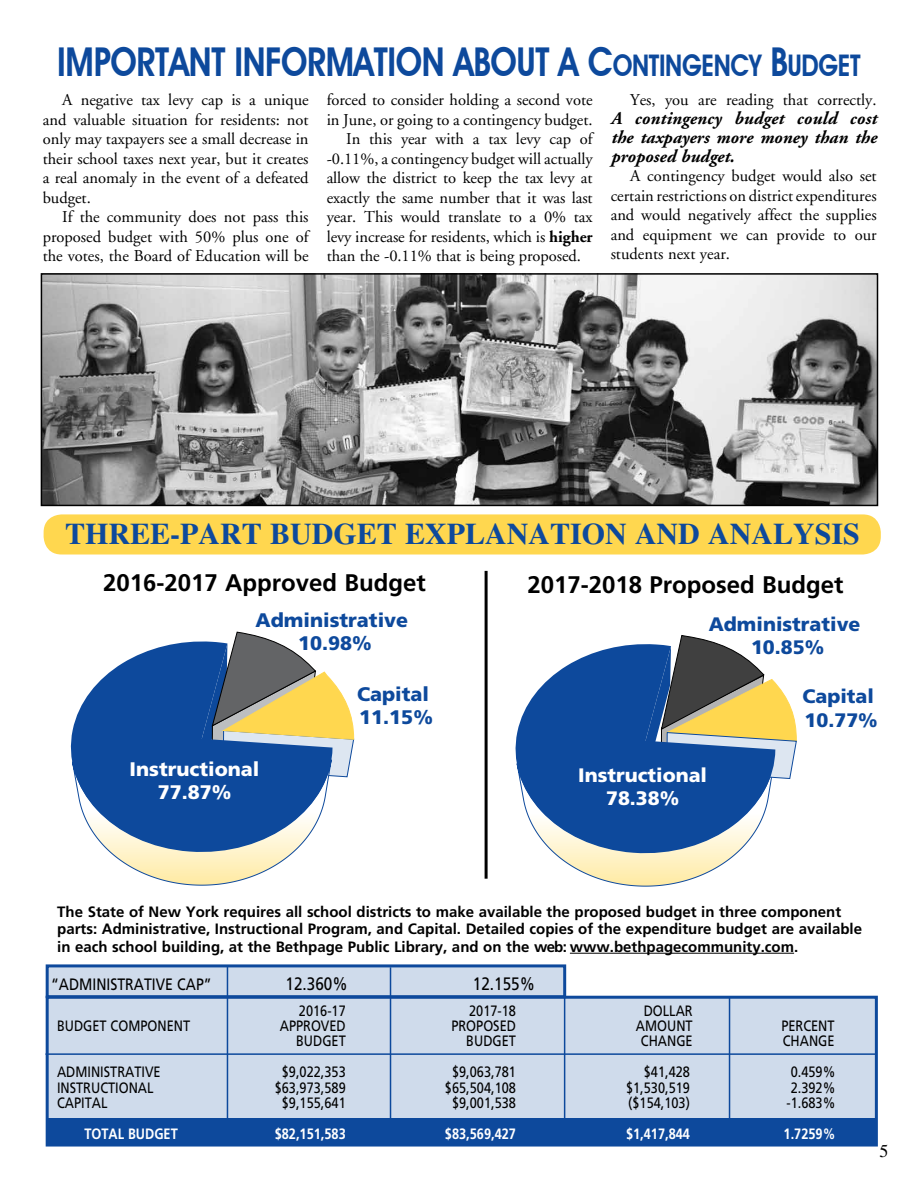
<style>
.page{position:relative;width:918px;height:1188px;background:#fff}
.page>*{position:absolute;margin:0;border:0;box-sizing:border-box;transform-origin:0 0}
.t1{font:600 39.75px "Avant Garde IT Cby BT";letter-spacing:-.01em;color:#0d499c;scale:.84 1}
.t2{font:700 30px "Times";color:#0d499c}
.t3{font:600 29.85px "Avant Garde IT Cby BT";letter-spacing:-.015em;color:#0d499c;scale:.84 1}
.t4{font:700 24px "Frutiger";color:#000}
.t5{font:900 19.65px/23.5px "Frutiger";color:#0d499c;text-align:center}
.t6{font:900 19.65px/23.5px "Frutiger";color:#fff;text-align:center}
.t7{font:900 19.5px/23.4px "Frutiger";color:#0d499c;text-align:center}
.t8{font:900 19.5px/23.4px "Frutiger";color:#fff;text-align:center}
.t9{font:italic 700 18px/18.9px "Adobe Garamond";color:#000;text-align:justify}
.t10{font:18px "Frutiger";color:#000;scale:.85 1}
.t11{font:18px "Times";color:#000}
.t12{font:16.5px/19.5px "Adobe Garamond";color:#000;text-align:justify}
.t13{font:16.5px "Frutiger";color:#000;scale:.85 1}
.t14{font:700 15px/17.5px "Frutiger";color:#000}
.t15{font:15px "Frutiger";color:#000;scale:.85 1}
.t16{font:700 15px "Frutiger";color:#fff;scale:.85 1}
.s1{font-size:29.85px}
.s2{font-size:39.75px}
.s3{font-weight:700}
</style>
<div class="page">
<div style="left:44px;top:514px;width:837px;height:41px;background:#ffd74f;border-radius:18px"></div>
<svg style="left:557px;top:856px;width:177px;height:31px"></svg>
<svg style="left:680px;top:635px;width:117px;height:144px"></svg>
<svg style="left:515px;top:642px;width:260px;height:214px;fill:#0d499c"></svg>
<svg style="left:234px;top:631px;width:120px;height:132px"></svg>
<svg style="left:112px;top:640px;width:238px;height:246px"></svg>
<svg style="left:70px;top:640px;width:263px;height:214px;background:#597ca4"></svg>
<hr style="left:485px;top:571px;width:3px;height:308px;background:#000">
<div style="left:46px;top:996px;width:832px;height:151px;background:#cfdbeb;border:3px solid #0d499c"></div>
<hr style="left:570px;top:953px;width:224px;height:1px;background:#000">
<div style="left:46px;top:1118px;width:831px;height:28px;background:#0d499c"></div>
<hr style="left:45px;top:1053px;width:831px;height:2px;background:#0d499c">
<hr style="left:564px;top:997px;width:1px;height:146px;background:#0d499c">
<hr style="left:729px;top:998px;width:1px;height:144px;background:#0d499c">
<div style="left:46px;top:964px;width:520px;height:34px;background:#cfdbeb;border:3px solid #0d499c"></div>
<hr style="left:227px;top:967px;width:1px;height:178px;background:#0d499c">
<hr style="left:390px;top:967px;width:1px;height:176px;background:#0d499c">
<img style="left:44px;top:276px;width:831px;height:227px">
<div style="left:41px;top:273px;width:837px;height:233px;border:2px solid #000"></div>
<h1 class="t1" style="left:57px;top:38px;width:679px">IMPORTANT INFORMATION ABOUT A C<span class="s1">ONTIN</span></h1>
<h3 class="t3" style="left:682px;top:47px;width:214px">GENCY <span class="s2">B</span>UDGET</h3>
<p class="t12" style="left:43px;top:91px;width:268px;text-indent:20px">A negative tax levy cap is a unique and valuable situation for residents: not only may taxpayers see a small decrease in their school taxes next year, but it creates a real anomaly in the event of a defeated budget.</p>
<p class="t12" style="left:43px;top:208px;width:267px;text-indent:20px">If the community does not pass this proposed budget with 50% plus one of the votes, the Board of Education will be</p>
<p class="t12" style="left:327px;top:91px;width:268px">forced to consider holding a second vote</p>
<p class="t12" style="left:327px;top:110px;width:268px">in June, or going to a contingency budget.</p>
<p class="t12" style="left:346px;top:130px;width:248px">In this year with a tax levy cap of</p>
<p class="t12" style="left:327px;top:149px;width:267px">-0.11%, a contingency budget will actually</p>
<p class="t12" style="left:327px;top:169px;width:267px">allow the district to keep the tax levy at</p>
<p class="t12" style="left:327px;top:188px;width:268px">exactly the same number that it was last</p>
<p class="t12" style="left:327px;top:208px;width:268px">year. This would translate to a 0% tax</p>
<p class="t12" style="left:327px;top:227px;width:268px">levy increase for residents, which is <span class="s3">higher</span></p>
<p class="t12" style="left:327px;top:247px;width:256px">than the -0.11% that is being proposed.</p>
<p class="t12" style="left:630px;top:91px;width:248px">Yes, you are reading that correctly.</p>
<p class="t9" style="left:611px;top:109px;width:268px">A contingency budget could cost the taxpayers more money than the proposed budget.</p>
<p class="t12" style="left:611px;top:167px;width:268px;text-indent:20px">A contingency budget would also set certain restrictions on district expenditures and would negatively affect the supplies and equipment we can provide to our students next year.</p>
<h2 class="t2" style="left:65px;top:516px;width:796px">THREE-PART BUDGET EXPLANATION AND ANALYSIS</h2>
<h3 class="t4" style="left:103px;top:569px;width:324px">2016-2017 Approved Budget</h3>
<h3 class="t4" style="left:527px;top:571px;width:318px">2017-2018 Proposed Budget</h3>
<p class="t7" style="left:709px;top:612px;width:153px">Administrative<br>10.85%</p>
<p class="t7" style="left:802px;top:684px;width:77px;text-align:left">Capital<br>10.77%</p>
<p class="t5" style="left:255px;top:608px;width:154px">Administrative<br>10.98%</p>
<p class="t5" style="left:357px;top:682px;width:77px;text-align:left">Capital<br>11.15%</p>
<p class="t6" style="left:130px;top:757px;width:131px">Instructional<br>77.87%</p>
<p class="t8" style="left:578px;top:763px;width:130px">Instructional<br>78.38%</p>
<p class="t14" style="left:57px;top:902px;width:806px">The State of New York requires all school districts to make available the proposed budget in three component parts: Administrative, Instructional Program, and Capital. Detailed copies of the expenditure budget are available in each school building, at the Bethpage Public Library, and on the web: www.bethpagecommunity.com.</p>
<p class="t13" style="left:51px;top:974px;width:190px">“ADMINISTRATIVE CAP”</p>
<p class="t10" style="left:286px;top:973px;width:75px">12.360%</p>
<p class="t10" style="left:473px;top:973px;width:75px">12.155%</p>
<p class="t15" style="left:299px;top:1002px;width:57px">2016-17</p>
<p class="t15" style="left:469px;top:1002px;width:57px">2017-18</p>
<p class="t15" style="left:644px;top:1002px;width:59px">DOLLAR</p>
<p class="t15" style="left:57px;top:1017px;width:158px">BUDGET COMPONENT</p>
<p class="t15" style="left:280px;top:1017px;width:79px">APPROVED</p>
<p class="t15" style="left:451px;top:1017px;width:78px">PROPOSED</p>
<p class="t15" style="left:636px;top:1017px;width:68px">AMOUNT</p>
<p class="t15" style="left:781px;top:1017px;width:64px">PERCENT</p>
<p class="t15" style="left:296px;top:1032px;width:60px">BUDGET</p>
<p class="t15" style="left:466px;top:1032px;width:60px">BUDGET</p>
<p class="t15" style="left:641px;top:1032px;width:62px">CHANGE</p>
<p class="t15" style="left:783px;top:1032px;width:62px">CHANGE</p>
<p class="t15" style="left:57px;top:1063px;width:123px">ADMINISTRATIVE</p>
<p class="t15" style="left:282px;top:1063px;width:77px">$9,022,353</p>
<p class="t15" style="left:452px;top:1063px;width:77px">$9,063,781</p>
<p class="t15" style="left:644px;top:1063px;width:56px">$41,428</p>
<p class="t15" style="left:791px;top:1063px;width:54px">0.459%</p>
<p class="t15" style="left:57px;top:1079px;width:115px">INSTRUCTIONAL</p>
<p class="t15" style="left:275px;top:1079px;width:85px">$63,973,589</p>
<p class="t15" style="left:445px;top:1079px;width:85px">$65,504,108</p>
<p class="t15" style="left:626px;top:1079px;width:77px">$1,530,519</p>
<p class="t15" style="left:791px;top:1079px;width:54px">2.392%</p>
<p class="t15" style="left:57px;top:1094px;width:61px">CAPITAL</p>
<p class="t15" style="left:282px;top:1094px;width:77px">$9,155,641</p>
<p class="t15" style="left:452px;top:1094px;width:77px">$9,001,538</p>
<p class="t15" style="left:628px;top:1094px;width:74px">($154,103)</p>
<p class="t15" style="left:787px;top:1094px;width:59px">-1.683%</p>
<p class="t16" style="left:84px;top:1125px;width:91px">TOTALBU DGET</p>
<p class="t16" style="left:275px;top:1125px;width:85px">$82,151,583</p>
<p class="t16" style="left:445px;top:1125px;width:85px">$83,569,427</p>
<p class="t16" style="left:626px;top:1125px;width:77px">$1,417,844</p>
<p class="t16" style="left:784px;top:1125px;width:63px">1.7259%</p>
<p class="t11" style="left:879px;top:1141px;width:10px">5</p>
</div>
